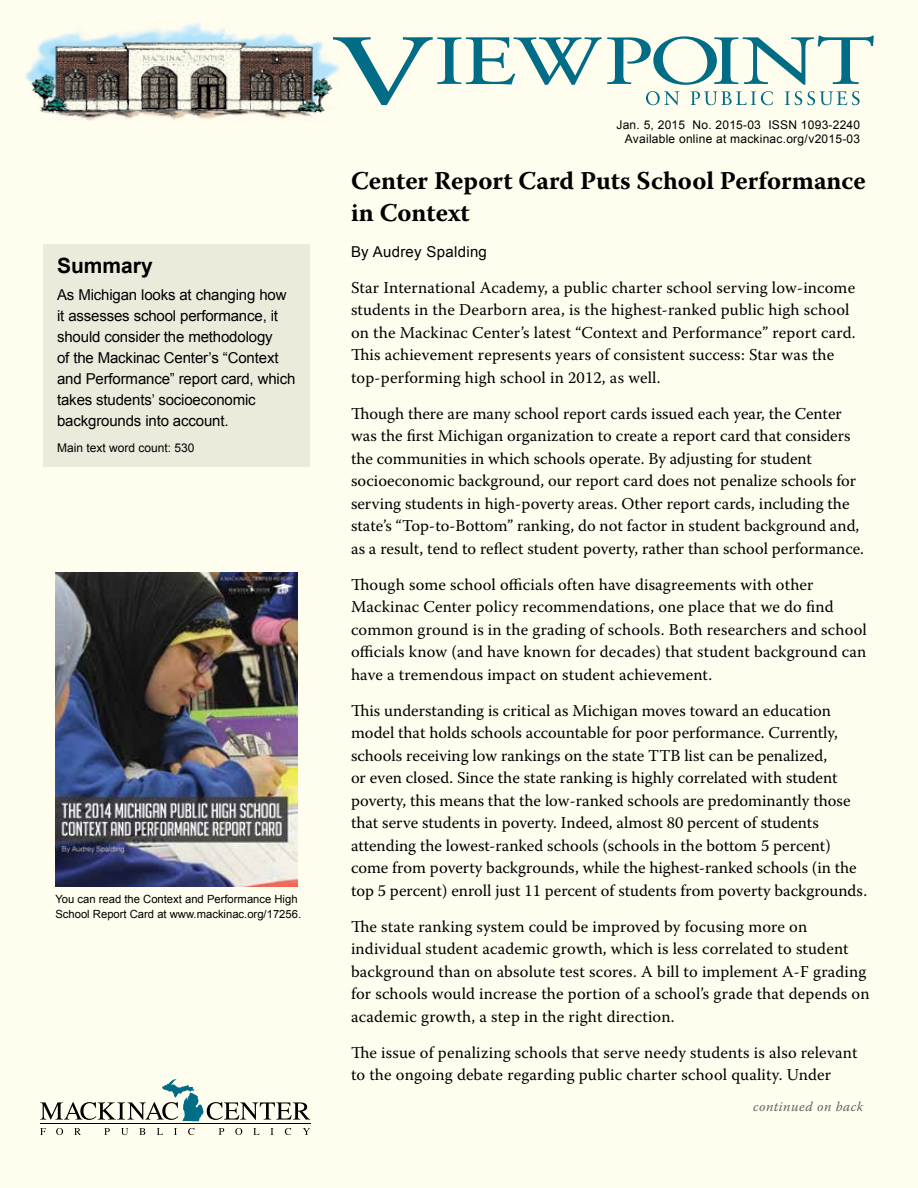
<style>
.page{position:relative;width:918px;height:1188px;background:#fffdee}
.page>*{position:absolute;margin:0;border:0;box-sizing:border-box;transform-origin:0 0}
.t1{font:700 25.5px/31.5px "Warnock Pro";color:#000}
.t2{font:700 21px "Arial";color:#000}
.t3{font:16.5px/22.5px "Warnock Pro";letter-spacing:.005em;color:#000}
.t4{font:15px/21px "Arial";letter-spacing:-.01em;color:#000}
.t5{font:15px "Arial";letter-spacing:.02em;color:#000}
.t6{font:italic 13.5px "Warnock Pro";letter-spacing:.04em;color:#636466}
.t7{font:12px/14.4px "Arial";letter-spacing:.02em;color:#000;text-align:right}
.t8{font:12px "Arial";color:#000}
.t9{font:11.25px/15px "Arial";color:#000}
</style>
<div class="page">
<img style="left:25px;top:22px;width:308px;height:99px">
<svg style="left:333px;top:36px;width:541px;height:69px"></svg>
<svg style="left:40px;top:1128px;width:6px;height:7px"></svg>
<svg style="left:56px;top:1128px;width:7px;height:7px"></svg>
<svg style="left:74px;top:1128px;width:7px;height:7px"></svg>
<svg style="left:104px;top:1128px;width:6px;height:7px"></svg>
<svg style="left:121px;top:1128px;width:7px;height:7px"></svg>
<svg style="left:139px;top:1128px;width:6px;height:7px"></svg>
<svg style="left:157px;top:1128px;width:6px;height:7px"></svg>
<svg style="left:174px;top:1128px;width:3px;height:7px"></svg>
<svg style="left:188px;top:1128px;width:7px;height:7px"></svg>
<svg style="left:219px;top:1128px;width:5px;height:7px"></svg>
<svg style="left:235px;top:1128px;width:7px;height:7px"></svg>
<svg style="left:253px;top:1128px;width:7px;height:7px"></svg>
<svg style="left:270px;top:1128px;width:4px;height:7px"></svg>
<svg style="left:285px;top:1128px;width:6px;height:7px"></svg>
<svg style="left:303px;top:1128px;width:7px;height:7px"></svg>
<hr style="left:40px;top:1124px;width:270px;height:1px;background:#000">
<svg style="left:40px;top:1079px;width:270px;height:42px"></svg>
<div style="left:44px;top:244px;width:266px;height:223px;background:#ebeadb"></div>
<img style="left:55px;top:573px;width:243px;height:314px">
<p class="t2" style="left:57px;top:251px;width:97px">Summary</p>
<p class="t4" style="left:57px;top:285px;width:240px">As Michigan looks at changing how it assesses school performance, it should consider the methodology<br>of the Mackinac Center’s “Context and Performance” report card, which takes students’ socioeconomic backgrounds into account.</p>
<p class="t8" style="left:57px;top:440px;width:139px">Main text word count: 530</p>
<p class="t9" style="left:55px;top:892px;width:247px">You can read the Context and Performance High<br>School Report Card at www.mackinac.org/17256.</p>
<p class="t7" style="left:616px;top:117px;width:245px">Jan. 5, 2015 No. 2015-03 ISSN 1093-2240<br>Available online at mackinac.org/v2015-03</p>
<h1 class="t1" style="left:351px;top:165px;width:516px">Center Report Card Puts School Performance in Context</h1>
<p class="t5" style="left:351px;top:242px;width:138px">By Audrey Spalding</p>
<p class="t3" style="left:351px;top:276px;width:506px">Star International Academy, a public charter school serving low-income students in the Dearborn area, is the highest-ranked public high school on the Mackinac Center’s latest “Context and Performance” report card.<br>This achievement represents years of consistent success: Star was the top-performing high school in 2012, as well.</p>
<p class="t3" style="left:351px;top:402px;width:515px">Though there are many school report cards issued each year, the Center was the first Michigan organization to create a report card that considers the communities in which schools operate. By adjusting for student socioeconomic background, our report card does not penalize schools for serving students in high-poverty areas. Other report cards, including the state’s “Top-to-Bottom” ranking, do not factor in student background and, as a result, tend to reflect student poverty, rather than school performance.</p>
<p class="t3" style="left:351px;top:573px;width:517px">Though some school officials often have disagreements with other Mackinac Center policy recommendations, one place that we do find common ground is in the grading of schools. Both researchers and school officials know (and have known for decades) that student background can have a tremendous impact on student achievement.</p>
<p class="t3" style="left:351px;top:699px;width:518px">This understanding is critical as Michigan moves toward an education model that holds schools accountable for poor performance. Currently, schools receiving low rankings on the state TTB list can be penalized,<br>or even closed. Since the state ranking is highly correlated with student poverty, this means that the low-ranked schools are predominantly those that serve students in poverty. Indeed, almost 80 percent of students attending the lowest-ranked schools (schools in the bottom 5 percent) come from poverty backgrounds, while the highest-ranked schools (in the top 5 percent) enroll just 11 percent of students from poverty backgrounds.</p>
<p class="t3" style="left:351px;top:915px;width:520px">The state ranking system could be improved by focusing more on individual student academic growth, which is less correlated to student background than on absolute test scores. A bill to implement A-F grading for schools would increase the portion of a school’s grade that depends on academic growth, a step in the right direction.</p>
<p class="t3" style="left:351px;top:1041px;width:508px">The issue of penalizing schools that serve needy students is also relevant to the ongoing debate regarding public charter school quality. Under</p>
<p class="t6" style="left:753px;top:1098px;width:112px">continued on back</p>
</div>
